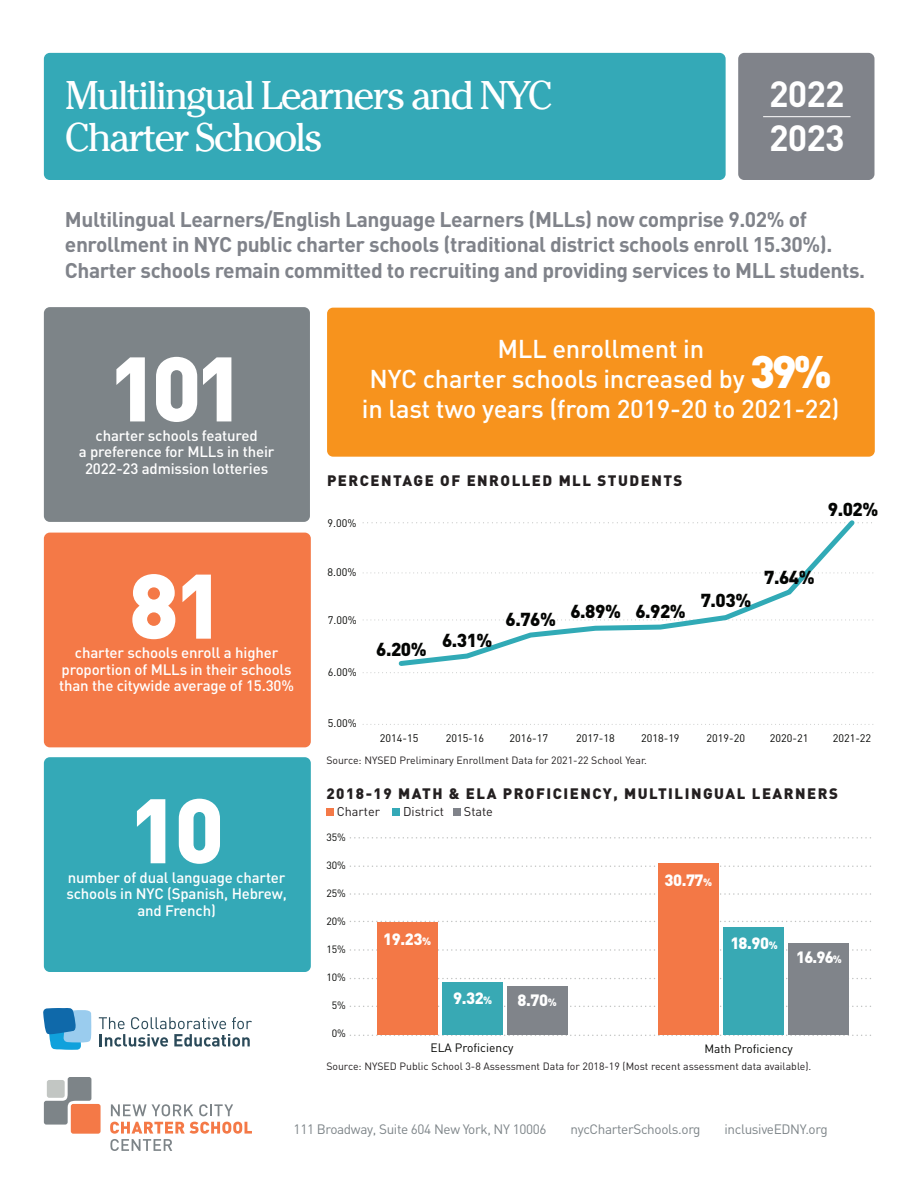
<style>
.page{position:relative;width:918px;height:1188px;background:#fff}
.page>*{position:absolute;margin:0;border:0;box-sizing:border-box;transform-origin:0 0}
.text{font:900 90px "DIN";letter-spacing:-.065em;color:#fff}
.t1{font:42px/42px "Cheltenham";letter-spacing:-.05em;color:#fff}
.t2{font:700 36px "DIN";letter-spacing:-.025em;color:#fff}
.text-2{font:500 25.5px/30px "DIN";letter-spacing:-.01em;color:#fff;text-align:center}
.intro_text{font:700 21px/25.5px "DIN";letter-spacing:-.02em;color:#80838a}
.t3{font:900 18.6px "DIN";letter-spacing:-.025em;color:#040503}
.t4{font:900 16.2px "DIN";letter-spacing:-.025em;color:#fff}
.text-3{font:500 15px/16.5px "DIN";letter-spacing:-.01em;color:#fff;text-align:center}
.subhead-3{font:900 15px "DIN";letter-spacing:.1em;color:#231f20}
.subhead-2{font:13.5px "DIN";letter-spacing:-.025em;color:#7d8488}
.subhead-3-2{font:12.6px "DIN";color:#231f20}
.t5{font:12px "DIN";color:#040503}
.t6{font:10.8px "DIN";color:#040503}
.footnotes{font:10.5px "DIN";color:#231f20}
.t7{font:10.5px "DIN";color:#040503}
.s1{font-weight:900;font-size:45px}
.s2{font-size:10.5px}
</style>
<div class="page">
<div style="left:738px;top:53px;width:136px;height:127px;background:#80838a;border-radius:6px"></div>
<svg style="left:111px;top:1104px;width:82px;height:12px"></svg>
<svg style="left:199px;top:1104px;width:34px;height:12px"></svg>
<svg style="left:110px;top:1122px;width:142px;height:29px"></svg>
<div style="left:71px;top:1104px;width:30px;height:30px;background:#f47947;border-radius:2px"></div>
<svg style="left:44px;top:1077px;width:47px;height:48px"></svg>
<div style="left:44px;top:53px;width:682px;height:127px;background:#34a9b7;border-radius:6px"></div>
<hr style="left:763px;top:116px;width:88px;height:1px;background:#fff">
<svg style="left:363px;top:724px;width:511px;height:1px"></svg>
<svg style="left:363px;top:672px;width:511px;height:1px"></svg>
<svg style="left:363px;top:619px;width:510px;height:1px"></svg>
<svg style="left:363px;top:572px;width:510px;height:1px"></svg>
<svg style="left:363px;top:522px;width:509px;height:1px"></svg>
<svg style="left:396px;top:520px;width:463px;height:146px"></svg>
<div style="left:327px;top:308px;width:548px;height:149px;background:#f7931d;border-radius:6px"></div>
<div style="left:44px;top:533px;width:267px;height:214px;background:#f47947;border-radius:6px"></div>
<div style="left:44px;top:757px;width:267px;height:215px;background:#34a9b7;border-radius:6px"></div>
<div style="left:44px;top:307px;width:266px;height:215px;background:#7d8488;border-radius:6px"></div>
<svg style="left:99px;top:1017px;width:153px;height:30px"></svg>
<svg style="left:43px;top:1008px;width:49px;height:42px;background:#62a9d5"></svg>
<svg style="left:350px;top:1035px;width:521px;height:1px"></svg>
<svg style="left:350px;top:1006px;width:521px;height:1px"></svg>
<svg style="left:350px;top:978px;width:521px;height:1px"></svg>
<svg style="left:350px;top:949px;width:521px;height:2px"></svg>
<svg style="left:350px;top:921px;width:521px;height:1px"></svg>
<svg style="left:350px;top:893px;width:521px;height:2px"></svg>
<svg style="left:350px;top:866px;width:521px;height:1px"></svg>
<svg style="left:350px;top:837px;width:521px;height:2px"></svg>
<div style="left:658px;top:864px;width:61px;height:171px;background:#f37846"></div>
<div style="left:788px;top:943px;width:61px;height:92px;background:#80848a"></div>
<div style="left:723px;top:928px;width:61px;height:107px;background:#38a9b4"></div>
<div style="left:377px;top:922px;width:60px;height:112px;background:#f37846"></div>
<div style="left:507px;top:986px;width:61px;height:48px;background:#80848a"></div>
<div style="left:442px;top:982px;width:60px;height:52px;background:#38a9b4"></div>
<div style="left:326px;top:808px;width:8px;height:8px;background:#f47947"></div>
<div style="left:393px;top:808px;width:7px;height:8px;background:#34a9b7"></div>
<div style="left:454px;top:808px;width:7px;height:8px;background:#80838a"></div>
<p class="t1" style="left:65px;top:77px;width:489px">Multilingual Learners and NYC<br>Charter Schools</p>
<p class="t2" style="left:769px;top:71px;width:77px">2022</p>
<p class="t2" style="left:769px;top:114px;width:77px">2023</p>
<p class="intro_text" style="left:65px;top:206px;width:802px">Multilingual Learners/English Language Learners (MLLs) now comprise 9.02% of enrollment in NYC public charter schools (traditional district schools enroll 15.30%).<br>Charter schools remain committed to recruiting and providing services to MLL students.</p>
<p class="text" style="left:108px;top:329px;width:138px">101</p>
<p class="text-3" style="left:79px;top:427px;width:197px">charter schools featured<br>a preference for MLLs in their<br>2022-23 admission lotteries</p>
<p class="text" style="left:129px;top:546px;width:97px">81</p>
<p class="text-3" style="left:59px;top:661px;width:236px;text-align:left">proportion of MLLs in their schools than the citywide average of 15.30%</p>
<p class="text-3" style="left:75px;top:644px;width:205px">charter schools enroll a higher</p>
<p class="text" style="left:129px;top:771px;width:97px">10</p>
<p class="text-3" style="left:66px;top:885px;width:222px">schools in NYC (Spanish, Hebrew, and French)</p>
<p class="text-3" style="left:68px;top:869px;width:219px">number of dual language charter</p>
<p class="text-2" style="left:362px;top:333px;width:479px">MLL enrollment in<br>NYC charter schools increased by <span class="s1">39% </span>in last two years (from 2019-20 to 2021-22)</p>
<p class="subhead-3" style="left:327px;top:471px;width:357px">PERCENTAGE OF ENROLLED MLL STUDENTS</p>
<p class="t6" style="left:328px;top:516px;width:30px">9.00%</p>
<p class="t3" style="left:828px;top:497px;width:52px">9.02%</p>
<p class="t6" style="left:328px;top:565px;width:30px">8.00%</p>
<p class="t6" style="left:328px;top:613px;width:30px">7.00%</p>
<p class="t6" style="left:328px;top:665px;width:30px">6.00%</p>
<p class="t3" style="left:376px;top:637px;width:52px">6.20%</p>
<p class="t3" style="left:442px;top:628px;width:52px">6.31%</p>
<p class="t3" style="left:506px;top:599px;width:182px">6.76% 6.89% 6.92%</p>
<p class="t3" style="left:701px;top:588px;width:52px">7.03%</p>
<p class="t3" style="left:764px;top:564px;width:52px">7.64%</p>
<p class="t6" style="left:328px;top:716px;width:30px">5.00%</p>
<p class="t6" style="left:380px;top:731px;width:40px">2014-15</p>
<p class="t6" style="left:446px;top:731px;width:40px">2015-16</p>
<p class="t6" style="left:510px;top:731px;width:40px">2016-17</p>
<p class="t6" style="left:576px;top:731px;width:40px">2017-18</p>
<p class="t6" style="left:641px;top:731px;width:40px">2018-19</p>
<p class="t6" style="left:707px;top:731px;width:40px">2019-20</p>
<p class="t6" style="left:770px;top:731px;width:40px">2020-21</p>
<p class="t6" style="left:833px;top:731px;width:40px">2021-22</p>
<p class="footnotes" style="left:326px;top:753px;width:322px">Source: NYSED Preliminary Enrollment Data for 2021-22 School Year.</p>
<p class="subhead-3" style="left:326px;top:784px;width:513px">2018-19 MATH &amp; ELA PROFICIENCY, MULTILINGUAL LEARNERS</p>
<p class="subhead-3-2" style="left:337px;top:803px;width:45px">Charter</p>
<p class="subhead-3-2" style="left:403px;top:803px;width:43px">District</p>
<p class="subhead-3-2" style="left:464px;top:803px;width:31px">State</p>
<p class="t7" style="left:326px;top:831px;width:21px">35%</p>
<p class="t7" style="left:326px;top:859px;width:21px">30%</p>
<p class="t7" style="left:326px;top:887px;width:21px">25%</p>
<p class="t7" style="left:326px;top:915px;width:21px">20%</p>
<p class="t7" style="left:326px;top:943px;width:21px">15%</p>
<p class="t7" style="left:326px;top:971px;width:21px">10%</p>
<p class="t7" style="left:332px;top:998px;width:16px">5%</p>
<p class="t7" style="left:332px;top:1027px;width:16px">0%</p>
<p class="t4" style="left:383px;top:928px;width:49px">19.23<span class="s2">%</span></p>
<p class="t4" style="left:453px;top:987px;width:41px">9.32<span class="s2">%</span></p>
<p class="t4" style="left:518px;top:990px;width:41px">8.70<span class="s2">%</span></p>
<p class="t5" style="left:431px;top:1040px;width:85px">ELA Proficiency</p>
<p class="t4" style="left:664px;top:869px;width:49px">30.77<span class="s2">%</span></p>
<p class="t4" style="left:730px;top:932px;width:49px">18.90<span class="s2">%</span></p>
<p class="t4" style="left:796px;top:947px;width:47px">16.96<span class="s2">%</span></p>
<p class="t5" style="left:704px;top:1042px;width:90px">Math Proficiency</p>
<p class="footnotes" style="left:326px;top:1060px;width:487px">Source: NYSED Public School 3-8 Assessment Data for 2018-19 (Most recent assessment data available).</p>
<p class="subhead-2" style="left:294px;top:1121px;width:255px">111 Broadway, Suite 604 New York, NY 10006</p>
<p class="subhead-2" style="left:571px;top:1121px;width:132px">nycCharterSchools.org</p>
<p class="subhead-2" style="left:724px;top:1121px;width:105px">inclusiveEDNY.org</p>
</div>
